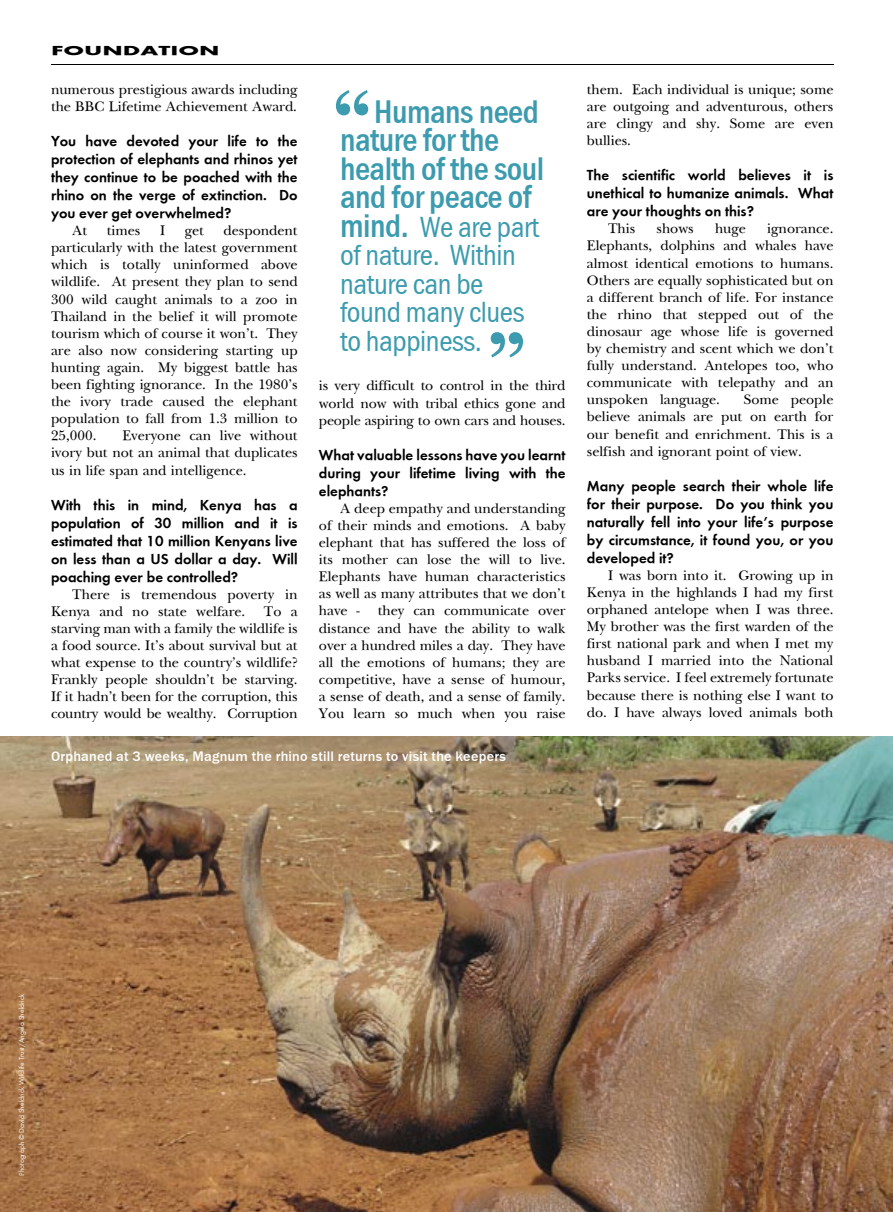
<style>
.page{position:relative;width:893px;height:1212px;background:#fff}
.page>*{position:absolute;margin:0;border:0;box-sizing:border-box;transform-origin:0 0}
.t1{font:700 33.75px/28.5px "Franklin Gothic Cond";letter-spacing:-.015em;color:#3c9bae}
.t2{font:30px/28.5px "Franklin Gothic Cond";letter-spacing:-.015em;color:#3c9bae}
.t3{font:700 15px/18px "Function";color:#000;text-align:justify}
.t4{font:14.25px/17.1px "New Baskerville";color:#000;text-align:justify}
.t5{font:700 14.25px "Franklin Gothic";letter-spacing:.015em;color:#fff}
.t6{font:13.5px "Function LH Heavy";color:#000;scale:1.88 1}
.t7{font:7.5px "Function";color:#fff}
.s1{font-weight:700;font-size:33.75px}
</style>
<div class="page">
<img style="left:0;top:736px;width:893px;height:476px">
<hr style="left:51px;top:64px;width:782px;height:1px;background:#000">
<svg style="left:336px;top:90px;width:32px;height:25px"></svg>
<svg style="left:491px;top:332px;width:32px;height:25px"></svg>
<p class="t6" style="left:51px;top:43px;width:91px">FOUNDATION</p>
<p class="t4" style="left:51px;top:81px;width:248px">numerous prestigious awards including the BBC Lifetime Achievement Award.</p>
<p class="t3" style="left:51px;top:132px;width:248px">You have devoted your life to the protection of elephants and rhinos yet they continue to be poached with the rhino on the verge of extinction. Do you ever get overwhelmed?</p>
<p class="t4" style="left:72px;top:222px;width:16px">At</p>
<p class="t4" style="left:107px;top:222px;width:35px">times</p>
<p class="t4" style="left:160px;top:222px;width:7px">I</p>
<p class="t4" style="left:185px;top:222px;width:21px">get</p>
<p class="t4" style="left:51px;top:222px;width:248px;text-indent:173px">despondent particularly with the latest government which is totally uninformed above wildlife. At present they plan to send 300 wild caught animals to a zoo in Thailand in the belief it will promote tourism which of course it won’t. They are also now considering starting up hunting again. My biggest battle has been fighting ignorance. In the 1980’s the ivory trade caused the elephant population to fall from 1.3 million to 25,000.</p>
<p class="t4" style="left:51px;top:427px;width:248px;text-indent:71px">Everyone can live without ivory but not an animal that duplicates us in life span and intelligence.</p>
<p class="t3" style="left:51px;top:495px;width:248px">With this in mind, Kenya has a population of 30 million and it is estimated that 10 million Kenyans live on less than a US dollar a day. Will poaching ever be controlled?</p>
<p class="t4" style="left:51px;top:586px;width:248px;text-indent:21px">There is tremendous poverty in<br>Kenya and no state welfare.</p>
<p class="t4" style="left:51px;top:603px;width:248px;text-indent:213px">To a starving man with a family the wildlife is a food source. It’s about survival but at what expense to the country’s wildlife?<br>Frankly people shouldn’t be starving.<br>If it hadn’t been for the corruption, this country would be wealthy. Corruption</p>
<h1 class="t1" style="left:340px;top:97px;width:206px;text-indent:34px">Humans need nature for the health of the soul and for peace of</h1>
<h2 class="t2" style="left:340px;top:213px;width:200px"><span class="s1">mind.</span> We are part of nature. Within nature can be found many clues to happiness.</h2>
<p class="t4" style="left:319px;top:377px;width:248px">is very difficult to control in the third world now with tribal ethics gone and people aspiring to own cars and houses.</p>
<p class="t3" style="left:319px;top:446px;width:248px">What valuable lessons have you learnt during your lifetime living with the elephants?</p>
<p class="t4" style="left:319px;top:500px;width:248px;text-indent:21px">A deep empathy and understanding of their minds and emotions. A baby elephant that has suffered the loss of its mother can lose the will to live.<br>Elephants have human characteristics as well as many attributes that we don’t have -</p>
<p class="t4" style="left:319px;top:602px;width:248px;text-indent:59px">they can communicate over distance and have the ability to walk over a hundred miles a day. They have all the emotions of humans; they are competitive, have a sense of humour, a sense of death, and a sense of family.<br>You learn so much when you raise</p>
<p class="t5" style="left:51px;top:748px;width:457px">Orphaned at 3 weeks, Magnum the rhino still returns to visit the keepers</p>
<p class="t4" style="left:587px;top:81px;width:248px">them. Each individual is unique; some are outgoing and adventurous, others are clingy and shy. Some are even bullies.</p>
<p class="t3" style="left:587px;top:166px;width:248px">The scientific world believes it is unethical to humanize animals. What are your thoughts on this?</p>
<p class="t4" style="left:608px;top:220px;width:29px">This</p>
<p class="t4" style="left:657px;top:220px;width:39px">shows</p>
<p class="t4" style="left:715px;top:220px;width:32px">huge</p>
<p class="t4" style="left:587px;top:220px;width:248px;text-indent:180px">ignorance.<br>Elephants, dolphins and whales have almost identical emotions to humans.<br>Others are equally sophisticated but on a different branch of life. For instance the rhino that stepped out of the dinosaur age whose life is governed by chemistry and scent which we don’t fully understand. Antelopes too, who communicate with telepathy and an unspoken language.</p>
<p class="t4" style="left:587px;top:391px;width:248px;text-indent:157px">Some people believe animals are put on earth for our benefit and enrichment. This is a selfish and ignorant point of view.</p>
<p class="t3" style="left:587px;top:477px;width:248px">Many people search their whole life for their purpose. Do you think you naturally fell into your life’s purpose by circumstance, it found you, or you developed it?</p>
<p class="t4" style="left:587px;top:567px;width:248px;text-indent:21px">I was born into it. Growing up in Kenya in the highlands I had my first orphaned antelope when I was three.<br>My brother was the first warden of the first national park and when I met my husband I married into the National Parks service. I feel extremely fortunate because there is nothing else I want to do. I have always loved animals both</p>
<p class="t7" style="left:17px;top:1176px;width:184px;rotate:-90deg">Photograph © David Sheldrick Wildlife Trust/Angela Sheldrick</p>
</div>
